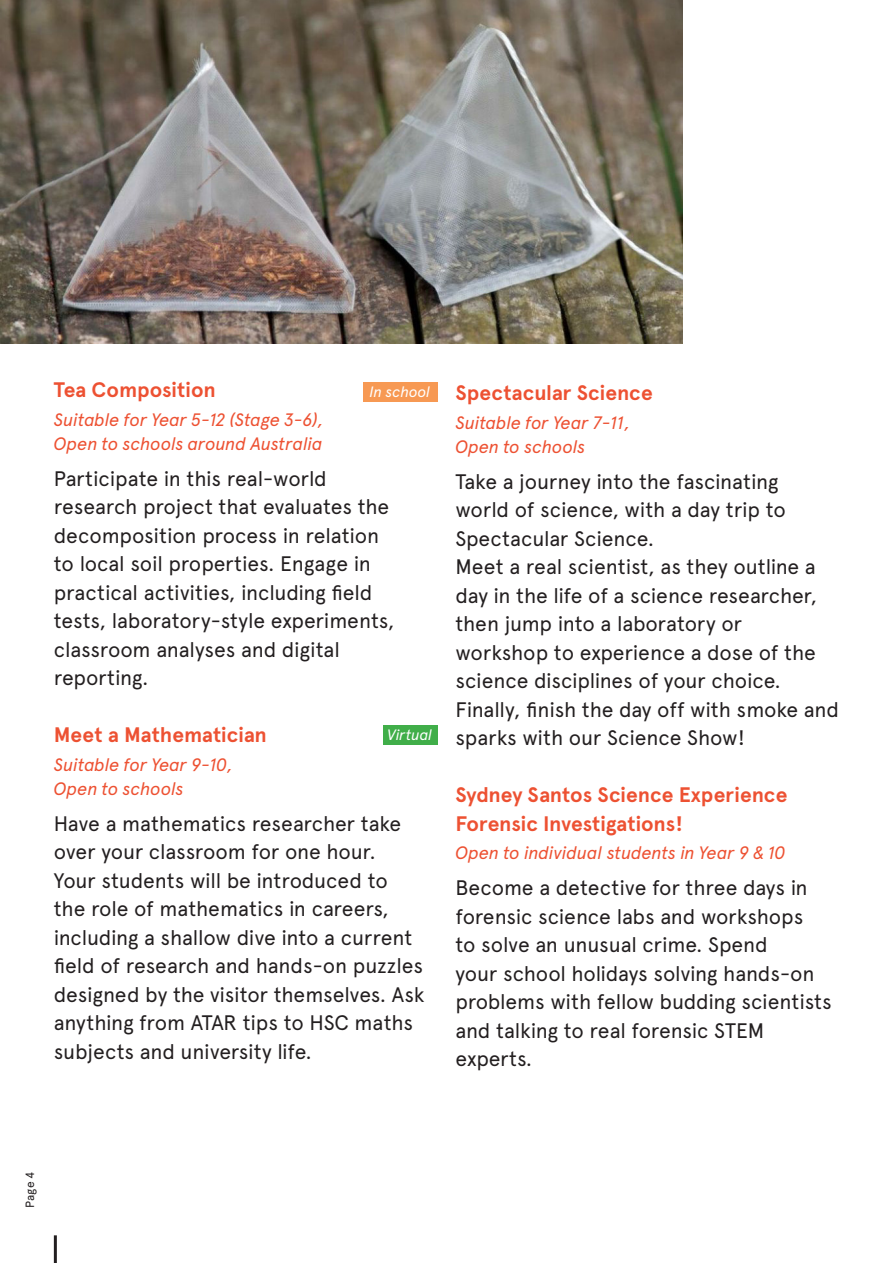
<style>
.page{position:relative;width:893px;height:1263px;background:#fff}
.page>*{position:absolute;margin:0;border:0;box-sizing:border-box;transform-origin:0 0}
.t1{font:21px/28.5px "Apercu Pro";letter-spacing:-.01em;color:#231f20}
.t2{font:700 21px "Apercu Pro";color:#ed5132}
.t3{font:italic 18px "Apercu Pro";letter-spacing:-.015em;color:#ed5132}
.t4{font:italic 15px "Apercu Pro";letter-spacing:-.015em;color:#fff}
.t5{font:12px "Apercu Pro";color:#231f20}
</style>
<div class="page">
<hr style="left:54px;top:1235px;width:3px;height:28px;background:#231f20">
<img style="left:0;top:0;width:682px;height:343px">
<div style="left:383px;top:725px;width:54px;height:20px;background:#40ae49"></div>
<div style="left:363px;top:383px;width:74px;height:19px;background:#f79953"></div>
<p class="t2" style="left:54px;top:374px;width:163px">Tea Composition</p>
<p class="t3" style="left:54px;top:406px;width:271px">Suitable for Year 5-12 (Stage 3-6),</p>
<p class="t3" style="left:54px;top:430px;width:270px">Open to schools around Australia</p>
<p class="t1" style="left:54px;top:463px;width:342px">Participate in this real‑world research project that evaluates the decomposition process in relation to local soil properties. Engage in practical activities, including field tests, laboratory-style experiments, classroom analyses and digital reporting.</p>
<p class="t2" style="left:54px;top:719px;width:215px">Meet a Mathematician</p>
<p class="t3" style="left:54px;top:751px;width:181px">Suitable for Year 9-10,</p>
<p class="t3" style="left:54px;top:775px;width:131px">Open to schools</p>
<p class="t1" style="left:54px;top:808px;width:372px">Have a mathematics researcher take over your classroom for one hour.<br>Your students will be introduced to the role of mathematics in careers, including a shallow dive into a current field of research and hands-on puzzles designed by the visitor themselves. Ask anything from ATAR tips to HSC maths subjects and university life.</p>
<p class="t4" style="left:370px;top:381px;width:62px">In school</p>
<p class="t4" style="left:388px;top:723px;width:46px">Virtual</p>
<p class="t2" style="left:455px;top:377px;width:199px">Spectacular Science</p>
<p class="t3" style="left:455px;top:409px;width:176px">Suitable for Year 7-11,</p>
<p class="t3" style="left:455px;top:433px;width:131px">Open to schools</p>
<p class="t1" style="left:455px;top:466px;width:332px">Take a journey into the fascinating world of science, with a day trip to<br>Spectacular Science.</p>
<p class="t1" style="left:455px;top:551px;width:363px">Meet a real scientist, as they outline a day in the life of a science researcher, then jump into a laboratory or workshop to experience a dose of the science disciplines of your choice.</p>
<p class="t1" style="left:455px;top:694px;width:385px">Finally, finish the day off with smoke and sparks with our Science Show!</p>
<p class="t2" style="left:455px;top:779px;width:333px">Sydney Santos Science Experience</p>
<p class="t2" style="left:455px;top:807px;width:229px">Forensic Investigations!</p>
<p class="t3" style="left:455px;top:839px;width:331px">Open to individual students in Year 9 &amp; 10</p>
<p class="t1" style="left:455px;top:872px;width:378px">Become a detective for three days in forensic science labs and workshops<br>to solve an unusual crime. Spend<br>your school holidays solving hands-on problems with fellow budding scientists and talking to real forensic STEM experts.</p>
<p class="t5" style="left:21px;top:1208px;width:38px;rotate:-90deg">Page 4</p>
</div>
